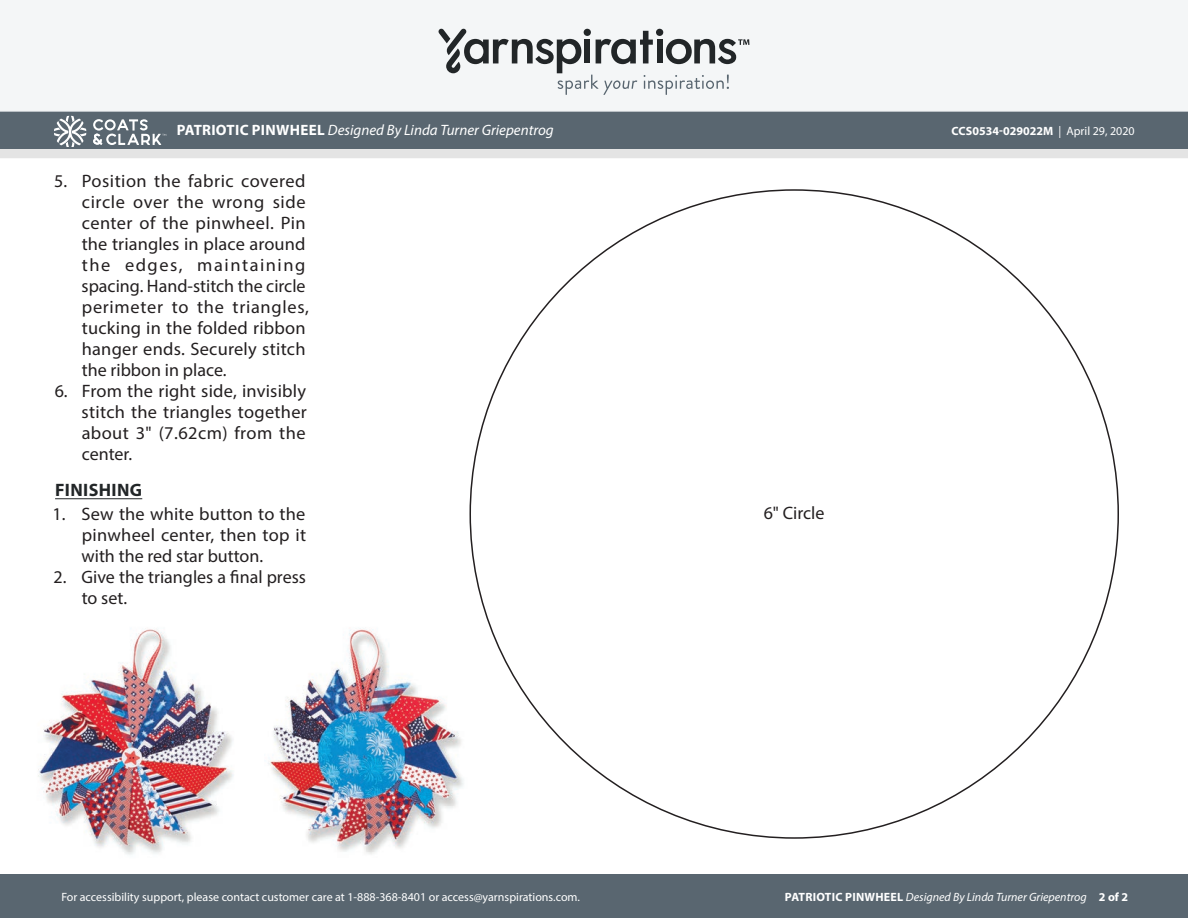
<style>
.page{position:relative;width:1188px;height:918px;background:#fff}
.page>*{position:absolute;margin:0;border:0;box-sizing:border-box;transform-origin:0 0}
.Body_-__With_auto_st{font:18px/21px "Myriad Pro";letter-spacing:.015em;color:#231f20}
.Body_-_HEADERS_-_Und{font:700 18px "Myriad Pro";letter-spacing:.02em;color:#222628}
.t1{font:italic 15px "Myriad Pro";color:#fff}
.t2{font:12px "Myriad Pro";color:#fff}
.t3{font:italic 12px "Myriad Pro";color:#fff}
.t4{font:700 12px "Myriad Pro";color:#fff}
.s1{font-weight:700;font-style:normal}
.s2{font-weight:400}
</style>
<div class="page">
<div style="left:0;top:875px;width:1188px;height:43px;background:#596670"></div>
<div style="left:0;top:111px;width:1188px;height:38px;background:#596670"></div>
<div style="left:0;top:0;width:1188px;height:112px;background:#f4f6f7"></div>
<svg style="left:438px;top:29px;width:311px;height:66px"></svg>
<svg style="left:0;top:116px;width:1188px;height:42px"></svg>
<hr style="left:55px;top:498px;width:87px;height:1px;background:#222628">
<img style="left:38px;top:629px;width:196px;height:226px">
<img style="left:268px;top:629px;width:196px;height:225px">
<p class="t1" style="left:177px;top:121px;width:379px"><span class="s1">PATRIOTIC PINWHEEL</span> Designed By Linda Turner Griepentrog</p>
<p class="t4" style="left:951px;top:123px;width:185px">CCS0534-029022M <span class="s2">| April 29, 2020</span></p>
<p class="Body_-__With_auto_st" style="left:82px;top:170px;width:229px;text-indent:-27px">5. Position the fabric covered circle over the wrong side center of the pinwheel. Pin the triangles in place around the edges, maintaining spacing. Hand-stitch the circle perimeter to the triangles, tucking in the folded ribbon hanger ends. Securely stitch the ribbon in place.</p>
<p class="Body_-__With_auto_st" style="left:82px;top:380px;width:227px;text-align:justify;text-indent:-27px">6. From the right side, invisibly stitch the triangles together about 3" (7.62cm) from the center.</p>
<p class="Body_-_HEADERS_-_Und" style="left:55px;top:478px;width:88px">FINISHING</p>
<p class="Body_-__With_auto_st" style="left:82px;top:503px;width:226px;text-align:justify;text-indent:-29px">1. Sew the white button to the pinwheel center, then top it with the red star button.</p>
<p class="Body_-__With_auto_st" style="left:82px;top:566px;width:226px;text-indent:-28px">2. Give the triangles a final press to set.</p>
<p class="Body_-__With_auto_st" style="left:764px;top:502px;width:62px">6" Circle</p>
<p class="t2" style="left:61px;top:889px;width:520px">For accessibility support, please contact customer care at 1-888-368-8401 or access@yarnspirations.com.</p>
<p class="t3" style="left:785px;top:889px;width:345px"><span class="s1">PATRIOTIC PINWHEEL</span> Designed By Linda Turner Griepentrog <span class="s1">2 of 2</span></p>
</div>
